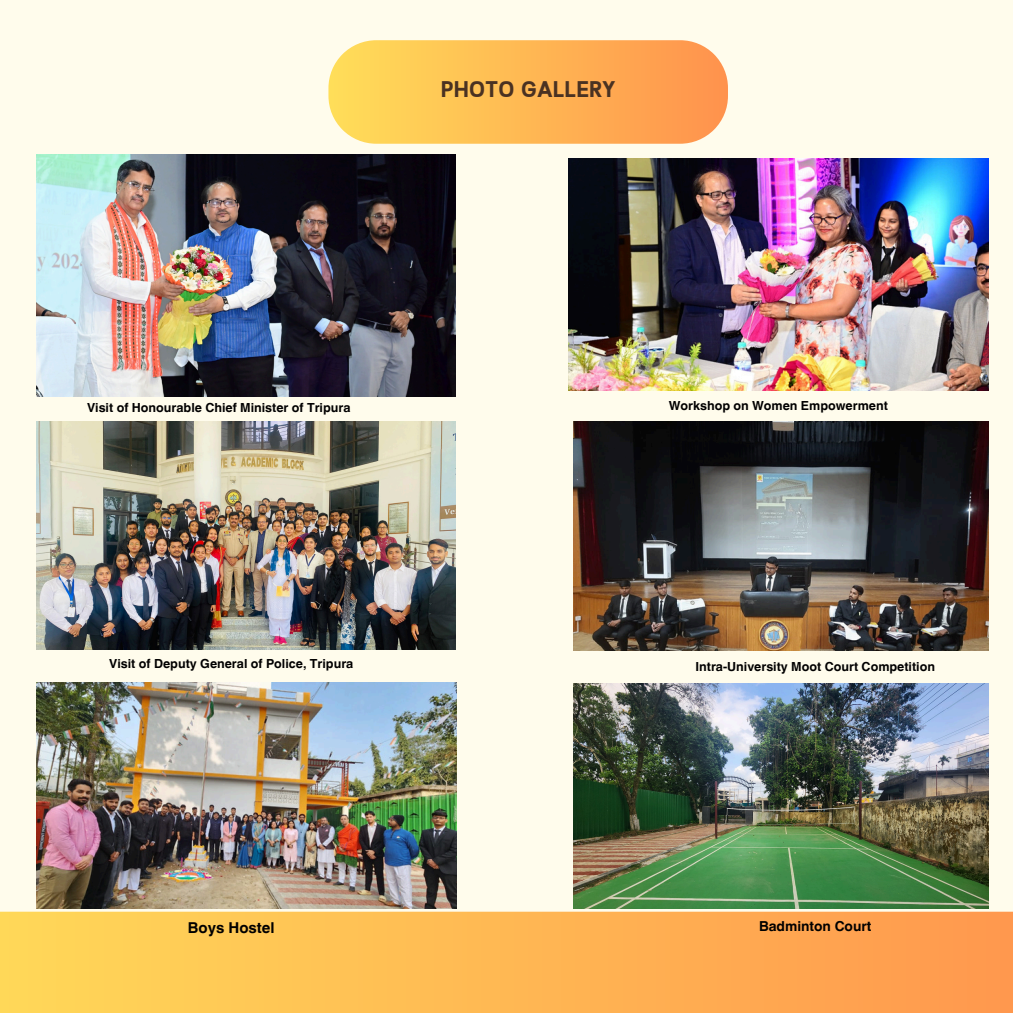
<style>
.page{position:relative;width:1013px;height:1013px;background:#fff}
.page>*{position:absolute;margin:0;border:0;box-sizing:border-box;transform-origin:0 0}
.t1{font:700 22.5px "Cloud";color:#4a3222}
.t2{font:700 15px "Helvetica World";color:#000}
.t3{font:700 13.75px "Helvetica World";color:#000}
.t4{font:700 12.5px "Helvetica World";color:#000}
</style>
<div class="page">
<div style="left:0;top:0;width:1012px;height:1012px;background:#fffcec"></div>
<svg style="left:328px;top:40px;width:400px;height:104px;background:#ffbb5b"></svg>
<img style="left:568px;top:158px;width:420px;height:232px">
<img style="left:36px;top:422px;width:419px;height:227px">
<img style="left:573px;top:421px;width:415px;height:229px">
<img style="left:36px;top:682px;width:420px;height:226px">
<div style="left:0;top:911px;width:1012px;height:101px;background:linear-gradient(to right,#ffd858,#ff984e)"></div>
<img style="left:573px;top:684px;width:415px;height:225px">
<img style="left:36px;top:155px;width:419px;height:242px">
<h1 class="t1" style="left:441px;top:77px;width:176px">PHOTO GALLERY</h1>
<p class="t4" style="left:87px;top:397px;width:265px">Visit of Honourable Chief Minister of Tripura</p>
<p class="t4" style="left:668px;top:395px;width:221px">Workshop on Women Empowerment</p>
<h2 class="t4" style="left:109px;top:653px;width:246px">Visit of Deputy General of Police, Tripura</h2>
<p class="t4" style="left:695px;top:656px;width:241px">Intra-University Moot Court Competition</p>
<p class="t2" style="left:188px;top:915px;width:88px">Boys Hostel</p>
<p class="t3" style="left:759px;top:914px;width:114px">Badminton Court</p>
</div>
